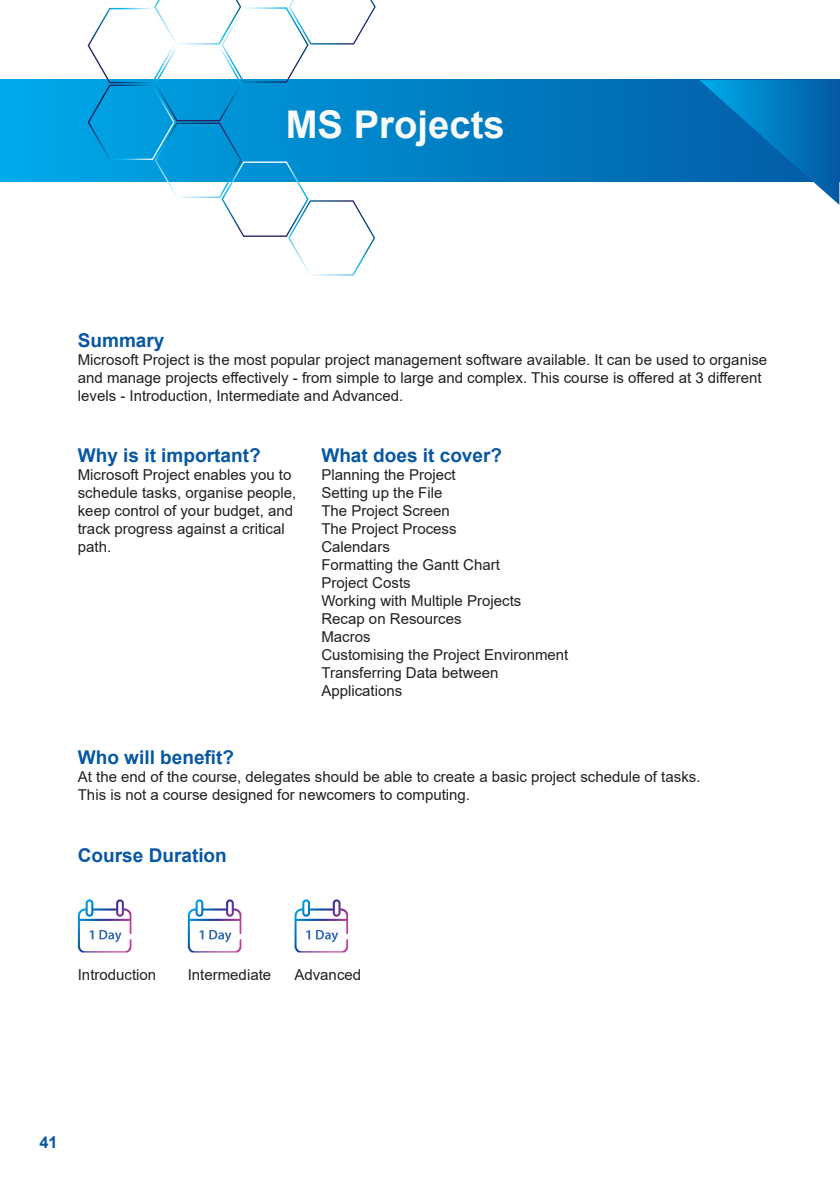
<style>
.page{position:relative;width:840px;height:1191px;background:#fff}
.page>*{position:absolute;margin:0;border:0;box-sizing:border-box;transform-origin:0 0}
.t1{font:700 38.2px "Arial";color:#f9fafa}
.t2{font:700 19px "Arial";color:#0757a3}
.t3{font:700 16.4px "Arial";color:#0757a3}
.t4{font:15px/18px "Arial";color:#231f20}
</style>
<div class="page">
<svg style="left:78px;top:899px;width:53px;height:53px"></svg>
<svg style="left:0;top:80px;width:839px;height:101px"></svg>
<svg style="left:699px;top:80px;width:139px;height:124px"></svg>
<svg style="left:294px;top:899px;width:54px;height:53px"></svg>
<svg style="left:188px;top:899px;width:53px;height:53px"></svg>
<svg style="left:88px;top:0;width:287px;height:276px"></svg>
<p class="t1" style="left:285px;top:98px;width:220px">MS Projects</p>
<p class="t2" style="left:78px;top:327px;width:88px">Summary</p>
<p class="t4" style="left:78px;top:351px;width:690px">Microsoft Project is the most popular project management software available. It can be used to organise and manage projects effectively - from simple to large and complex. This course is offered at 3 different levels - Introduction, Intermediate and Advanced.</p>
<p class="t2" style="left:78px;top:442px;width:184px">Why is it important?</p>
<p class="t4" style="left:78px;top:465px;width:220px">Microsoft Project enables you to schedule tasks, organise people, keep control of your budget, and track progress against a critical path.</p>
<p class="t2" style="left:321px;top:442px;width:182px">What does it cover?</p>
<p class="t4" style="left:321px;top:465px;width:136px">Planning the Project</p>
<p class="t4" style="left:321px;top:483px;width:122px">Setting up the File</p>
<p class="t4" style="left:321px;top:501px;width:130px">The Project Screen</p>
<p class="t4" style="left:321px;top:519px;width:137px">The Project Process</p>
<p class="t4" style="left:321px;top:537px;width:70px">Calendars</p>
<p class="t4" style="left:321px;top:555px;width:180px">Formatting the Gantt Chart</p>
<p class="t4" style="left:321px;top:573px;width:91px">Project Costs</p>
<p class="t4" style="left:321px;top:591px;width:201px">Working with Multiple Projects</p>
<p class="t4" style="left:321px;top:609px;width:142px">Recap on Resources</p>
<p class="t4" style="left:321px;top:627px;width:51px">Macros</p>
<p class="t4" style="left:321px;top:645px;width:248px">Customising the Project Environment</p>
<p class="t4" style="left:321px;top:663px;width:179px">Transferring Data between<br>Applications</p>
<p class="t2" style="left:78px;top:743px;width:158px">Who will benefit?</p>
<p class="t4" style="left:78px;top:767px;width:624px">At the end of the course, delegates should be able to create a basic project schedule of tasks.</p>
<p class="t4" style="left:78px;top:785px;width:393px">This is not a course designed for newcomers to computing.</p>
<p class="t2" style="left:78px;top:842px;width:150px">Course Duration</p>
<p class="t4" style="left:78px;top:965px;width:80px">Introduction</p>
<p class="t4" style="left:188px;top:965px;width:85px">Intermediate</p>
<p class="t4" style="left:294px;top:965px;width:68px">Advanced</p>
<p class="t3" style="left:39px;top:1130px;width:20px">41</p>
</div>
